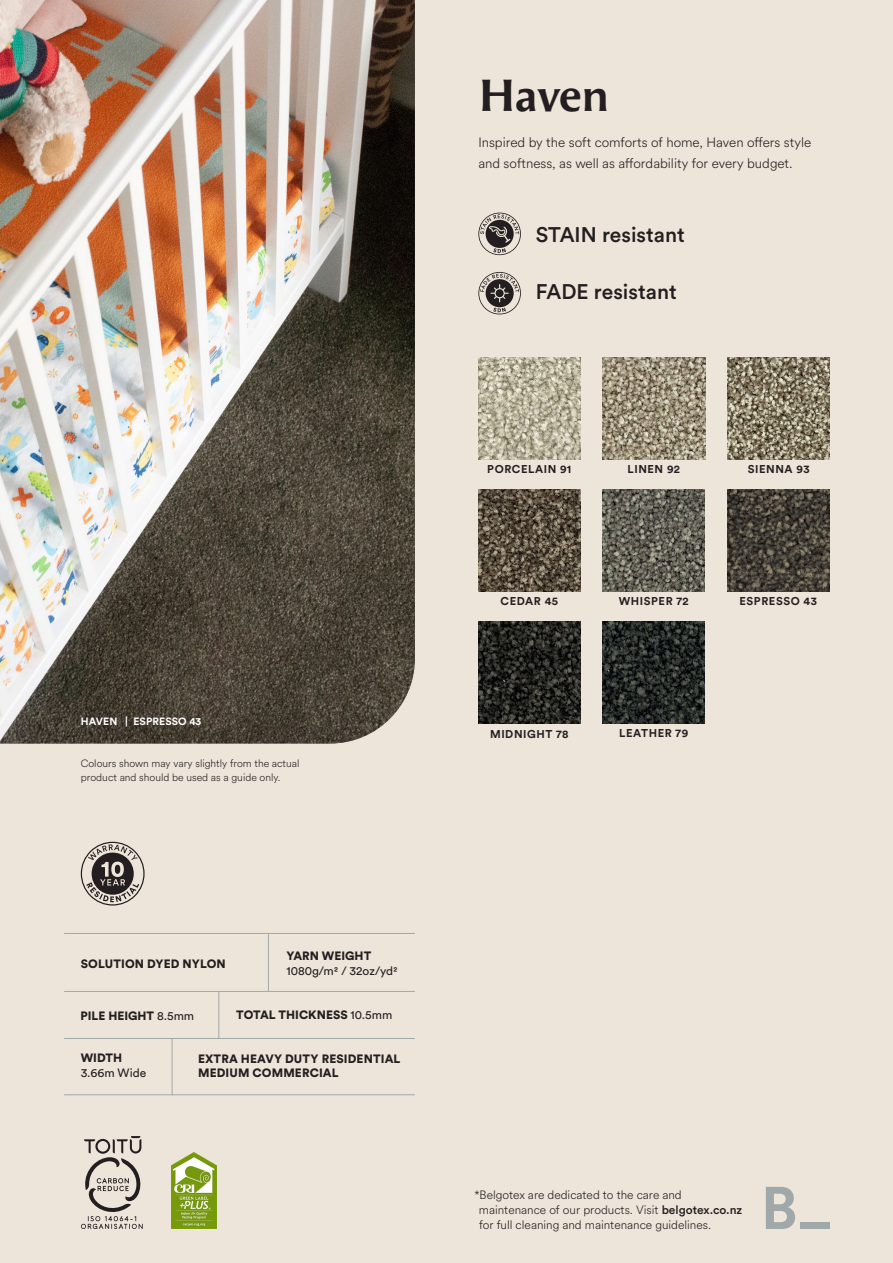
<style>
.page{position:relative;width:893px;height:1263px;background:#eee5da}
.page>*{position:absolute;margin:0;border:0;box-sizing:border-box;transform-origin:0 0}
.t1{font:700 45px "Angie Sans Std";letter-spacing:-.015em;color:#231f20}
.t2{font:500 21px "Circular Std";color:#231f20}
.t3{font:300 13.5px/21px "Circular Air";color:#231f20}
.t4{font:300 12px/15px "Circular Air";color:#231f20}
.t5{font:900 12px/14.4px "Circular Std";letter-spacing:.01em;color:#231f20}
.t6{font:12px "Circular Std";color:#231f20}
.t7{font:700 11.25px "Circular Std";letter-spacing:.05em;color:#231f20}
.t8{font:300 10.5px/13.5px "Circular Air";color:#231f20}
.t9{font:700 10.5px "Circular Std";letter-spacing:.01em;color:#fff}
.s1{font-weight:400}
.s2{font-family:"Circular Std";font-weight:500}
</style>
<div class="page">
<img style="left:0;top:0;width:415px;height:743px">
<hr style="left:64px;top:933px;width:351px;height:1px;background:#a1a8a9">
<hr style="left:64px;top:991px;width:351px;height:1px;background:#a1a8a9">
<hr style="left:64px;top:1038px;width:351px;height:1px;background:#a1a8a9">
<hr style="left:218px;top:991px;width:1px;height:48px;background:#a1a8a9">
<hr style="left:268px;top:934px;width:1px;height:57px;background:#a1a8a9">
<hr style="left:64px;top:1094px;width:351px;height:1px;background:#a1a8a9">
<hr style="left:172px;top:1038px;width:1px;height:57px;background:#a1a8a9">
<svg style="left:766px;top:1187px;width:29px;height:42px"></svg>
<div style="left:800px;top:1222px;width:30px;height:7px;background:#a1a8a9"></div>
<svg style="left:478px;top:213px;width:43px;height:42px"></svg>
<svg style="left:478px;top:272px;width:43px;height:42px"></svg>
<svg style="left:81px;top:842px;width:64px;height:63px"></svg>
<img style="left:478px;top:490px;width:102px;height:102px">
<img style="left:478px;top:622px;width:102px;height:102px">
<img style="left:478px;top:357px;width:102px;height:102px">
<img style="left:603px;top:622px;width:102px;height:102px">
<img style="left:603px;top:490px;width:102px;height:102px">
<img style="left:603px;top:357px;width:102px;height:102px">
<img style="left:727px;top:490px;width:102px;height:102px">
<img style="left:728px;top:357px;width:102px;height:102px">
<svg style="left:81px;top:1136px;width:62px;height:93px"></svg>
<img style="left:172px;top:1152px;width:44px;height:77px">
<p class="t9" style="left:81px;top:715px;width:122px">HAVEN | ESPRESSO 43</p>
<p class="t8" style="left:81px;top:756px;width:220px">Colours shown may vary slightly from the actual product and should be used as a guide only.</p>
<p class="t5" style="left:81px;top:956px;width:147px">SOLUTION DYED NYLON</p>
<p class="t5" style="left:286px;top:948px;width:86px">YARN WEIGHT</p>
<p class="t6" style="left:286px;top:963px;width:113px">1080g/m2 / 32oz/yd2</p>
<p class="t5" style="left:81px;top:1008px;width:115px">PILE HEIGHT <span class="s1">8.5mm</span></p>
<p class="t5" style="left:236px;top:1007px;width:157px">TOTAL THICKNESS <span class="s1">10.5mm</span></p>
<p class="t5" style="left:81px;top:1050px;width:43px">WIDTH</p>
<p class="t6" style="left:81px;top:1066px;width:67px">3.66m Wide</p>
<p class="t5" style="left:198px;top:1051px;width:204px">EXTRA HEAVY DUTY RESIDENTIAL<br>MEDIUM COMMERCIAL</p>
<h1 class="t1" style="left:478px;top:70px;width:132px">Haven</h1>
<p class="t3" style="left:478px;top:131px;width:334px">Inspired by the soft comforts of home, Haven offers style and softness, as well as affordability for every budget.</p>
<h2 class="t2" style="left:536px;top:221px;width:151px">STAIN resistant</h2>
<h2 class="t2" style="left:536px;top:278px;width:142px">FADE resistant</h2>
<p class="t7" style="left:487px;top:461px;width:86px">PORCELAIN 91</p>
<p class="t7" style="left:627px;top:461px;width:54px">LINEN 92</p>
<p class="t7" style="left:748px;top:461px;width:63px">SIENNA 93</p>
<p class="t7" style="left:501px;top:594px;width:59px">CEDAR 45</p>
<p class="t7" style="left:619px;top:594px;width:71px">WHISPER 72</p>
<p class="t7" style="left:739px;top:594px;width:79px">ESPRESSO 43</p>
<p class="t7" style="left:490px;top:727px;width:80px">MIDNIGHT 78</p>
<p class="t7" style="left:619px;top:726px;width:71px">LEATHER 79</p>
<p class="t4" style="left:479px;top:1187px;width:265px;text-indent:-4px">*Belgotex are dedicated to the care and maintenance of our products. Visit <span class="s2">belgotex.co.nz </span>for full cleaning and maintenance guidelines.</p>
</div>
